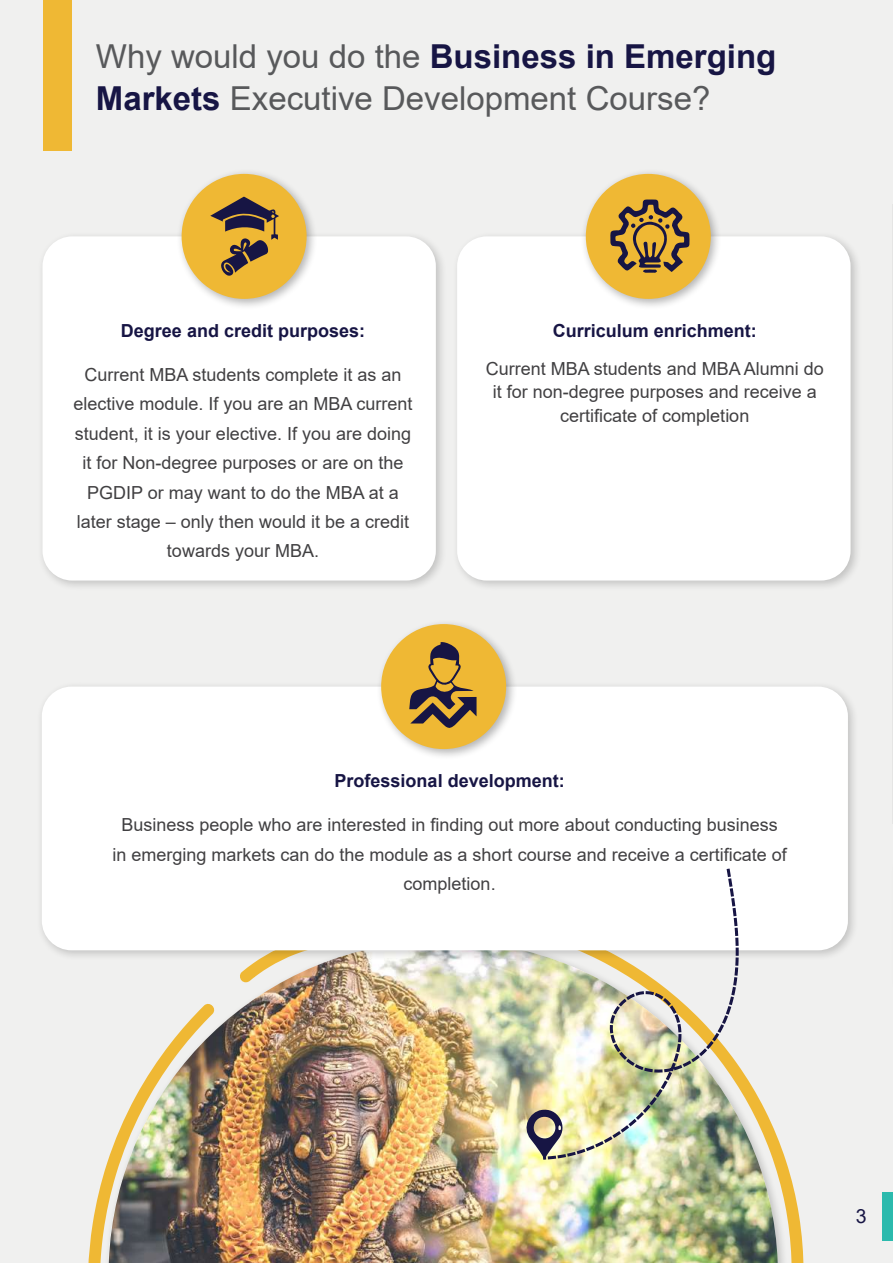
<style>
.page{position:relative;width:893px;height:1263px;background:#f0f0ef}
.page>*{position:absolute;margin:0;border:0;box-sizing:border-box;transform-origin:0 0}
.t1{font:33px/42px "Arial";color:#58595b}
.t2{font:19.5px "Arial";color:#171544}
.t3{font:18px/29.4px "Arial";color:#414042;text-align:center}
.t4{font:700 18px "Arial";color:#171544}
.s1{font-weight:700;color:#171544}
</style>
<div class="page">
<div style="left:43px;top:0;width:28px;height:150px;background:#efb834"></div>
<div style="left:37px;top:231px;width:410px;height:361px;background:#000;opacity:.2"></div>
<div style="left:43px;top:236px;width:393px;height:345px;background:#fff;border-radius:30px"></div>
<div style="left:451px;top:231px;width:411px;height:361px;background:#000;opacity:.2"></div>
<div style="left:457px;top:236px;width:393px;height:345px;background:#fff;border-radius:30px"></div>
<div style="left:176px;top:168px;width:142px;height:142px;background:#000;opacity:.3"></div>
<div style="left:182px;top:174px;width:125px;height:125px;background:#efb834;border-radius:50%"></div>
<div style="left:580px;top:168px;width:142px;height:142px;background:#000;opacity:.3"></div>
<div style="left:586px;top:174px;width:125px;height:125px;background:#efb834;border-radius:50%"></div>
<img style="left:221px;top:961px;width:211px;height:302px">
<img style="left:432px;top:961px;width:372px;height:302px">
<img style="left:88px;top:1003px;width:133px;height:260px">
<svg style="left:235px;top:961px;width:82px;height:26px"></svg>
<svg style="left:521px;top:1109px;width:21px;height:50px"></svg>
<svg style="left:210px;top:197px;width:69px;height:79px"></svg>
<svg style="left:610px;top:199px;width:80px;height:74px"></svg>
<div style="left:882px;top:1192px;width:11px;height:48px;background:#2bbaad"></div>
<hr style="left:892px;top:204px;width:1px;height:620px;background:#ccccc9">
<hr style="left:892px;top:860px;width:1px;height:120px;background:#efb834">
<div style="left:36px;top:681px;width:824px;height:280px;background:#000;opacity:.2"></div>
<div style="left:42px;top:686px;width:806px;height:264px;background:#fff;border-radius:30px"></div>
<div style="left:375px;top:618px;width:142px;height:142px;background:#000;opacity:.3"></div>
<div style="left:381px;top:624px;width:125px;height:125px;background:#efb834;border-radius:50%"></div>
<svg style="left:409px;top:642px;width:68px;height:86px"></svg>
<img style="left:542px;top:868px;width:198px;height:293px">
<h1 class="t1" style="left:96px;top:35px;width:682px">Why would you do the <span class="s1">Business in Emerging<br>Markets</span> Executive Development Course?</h1>
<p class="t4" style="left:121px;top:318px;width:246px">Degree and credit purposes:</p>
<p class="t3" style="left:73px;top:360px;width:341px">Current MBA students complete it as an elective module. If you are an MBA current student, it is your elective. If you are doing it for Non-degree purposes or are on the PGDIP or may want to do the MBA at a later stage – only then would it be a credit towards your MBA.</p>
<p class="t4" style="left:553px;top:318px;width:206px">Curriculum enrichment:</p>
<p class="t3" style="left:486px;top:357px;width:340px;line-height:23.4px">Current MBA students and MBA Alumni do it for non-degree purposes and receive a certificate of completion</p>
<p class="t4" style="left:335px;top:768px;width:232px">Professional development:</p>
<p class="t3" style="left:112px;top:810px;width:676px">Business people who are interested in finding out more about conducting business in emerging markets can do the module as a short course and receive a certificate of completion.</p>
<p class="t2" style="left:856px;top:1203px;width:12px">3</p>
</div>
